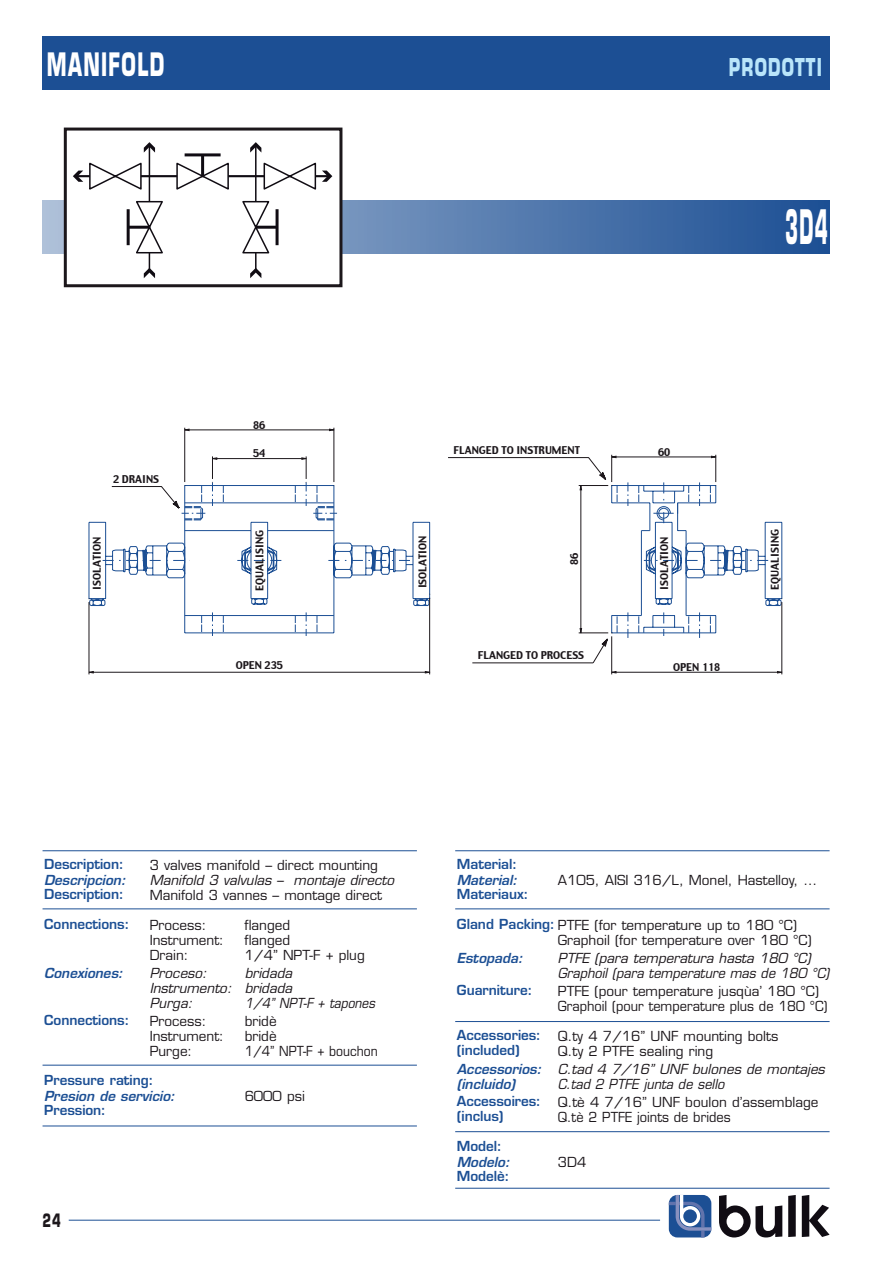
<style>
.page{position:relative;width:893px;height:1263px;background:#fff}
.page>*{position:absolute;margin:0;border:0;box-sizing:border-box;transform-origin:0 0}
.t1{font:700 46.35px "Eurostile";color:#fff;scale:.39 1}
.t2{font:700 31.5px "Eurostile";letter-spacing:.07em;color:#fff;scale:.6 1}
.t3{font:700 24px "Eurostile";letter-spacing:.07em;color:#b9e5fa;scale:.67 1}
.t4{font:700 18px "Eurostile";color:#1c171b;scale:.67 1}
.t5{font:13.5px/15px "Eurostile";color:#1c171b}
.t6{font:italic 13.5px/15px "Eurostile";color:#1c171b}
.t7{font:600 13.5px "Eurostile";letter-spacing:-.005em;color:#1c4f94}
.t8{font:italic 600 13.5px "Eurostile";color:#1c4f94}
.t9{font:13.5px "Eurostile";color:#1c171b;scale:.95 1}
.t10{font:italic 13.5px "Eurostile";color:#1c171b;scale:.9 1}
.t11{font:13.5px "Eurostile";color:#1c171b;scale:.9 1}
.t12{font:10.5px "Charcoal";color:#1c171b}
.s1{font-weight:600;color:#1c4f94}
.s2{font-style:normal}
.s3{font-style:italic}
</style>
<div class="page">
<svg style="left:43px;top:200px;width:786px;height:54px;background:#4d75ab"></svg>
<div style="left:64px;top:128px;width:278px;height:159px;background:#fff;border:3px solid #1c171b"></div>
<hr style="left:149px;top:146px;width:1px;height:124px;background:#100c13">
<svg style="left:144px;top:142px;width:11px;height:11px"></svg>
<svg style="left:144px;top:268px;width:11px;height:10px"></svg>
<hr style="left:77px;top:175px;width:251px;height:2px;background:#100c13">
<hr style="left:255px;top:146px;width:1px;height:124px;background:#100c13">
<svg style="left:250px;top:142px;width:11px;height:11px"></svg>
<svg style="left:250px;top:268px;width:11px;height:10px"></svg>
<svg style="left:134px;top:200px;width:29px;height:55px"></svg>
<hr style="left:128px;top:226px;width:21px;height:3px;background:#100c13">
<hr style="left:127px;top:209px;width:3px;height:36px;background:#100c13">
<svg style="left:175px;top:161px;width:55px;height:29px"></svg>
<hr style="left:201px;top:155px;width:3px;height:21px;background:#100c13">
<hr style="left:185px;top:153px;width:35px;height:3px;background:#100c13">
<svg style="left:262px;top:162px;width:70px;height:28px"></svg>
<svg style="left:73px;top:162px;width:69px;height:28px"></svg>
<svg style="left:242px;top:200px;width:29px;height:54px"></svg>
<hr style="left:256px;top:226px;width:21px;height:3px;background:#100c13">
<hr style="left:275px;top:209px;width:3px;height:36px;background:#100c13">
<div style="left:43px;top:37px;width:786px;height:53px;background:#1c4f94"></div>
<svg style="left:88px;top:427px;width:695px;height:248px"></svg>
<hr style="left:43px;top:909px;width:374px;height:1px;background:#1c4f94">
<hr style="left:43px;top:1065px;width:374px;height:1px;background:#1c4f94">
<hr style="left:43px;top:1126px;width:374px;height:1px;background:#1c4f94">
<hr style="left:43px;top:850px;width:374px;height:1px;background:#1c4f94">
<hr style="left:455px;top:909px;width:374px;height:1px;background:#1c4f94">
<hr style="left:455px;top:1021px;width:374px;height:1px;background:#1c4f94">
<hr style="left:455px;top:1131px;width:374px;height:1px;background:#1c4f94">
<hr style="left:455px;top:1188px;width:374px;height:1px;background:#1c4f94">
<hr style="left:455px;top:850px;width:374px;height:1px;background:#1c4f94">
<hr style="left:69px;top:1220px;width:591px;height:1px;background:#1c4f94">
<svg style="left:719px;top:1195px;width:63px;height:42px"></svg>
<svg style="left:788px;top:1195px;width:7px;height:42px"></svg>
<svg style="left:801px;top:1195px;width:28px;height:42px"></svg>
<svg style="left:668px;top:1195px;width:43px;height:42px;background:#5779ae"></svg>
<h2 class="t2" style="left:47px;top:45px;width:197px">MANIFOLD</h2>
<p class="t12" style="left:113px;top:473px;width:47px">2 DRAINS</p>
<p class="t12" style="left:253px;top:418px;width:14px">86</p>
<p class="t12" style="left:253px;top:447px;width:14px">54</p>
<h3 class="t3" style="left:729px;top:52px;width:140px">PRODOTTI</h3>
<h1 class="t1" style="left:785px;top:198px;width:111px">3D4</h1>
<p class="t12" style="left:453px;top:443px;width:128px">FLANGED TO INSTRUMENT</p>
<p class="t12" style="left:658px;top:445px;width:14px">60</p>
<p class="t12" style="left:253px;top:591px;width:62px;rotate:-90deg">EQUALISING</p>
<p class="t12" style="left:657px;top:590px;width:54px;rotate:-90deg">ISOLATION</p>
<p class="t12" style="left:768px;top:590px;width:62px;rotate:-90deg">EQUALISING</p>
<p class="t12" style="left:90px;top:590px;width:54px;rotate:-90deg">ISOLATION</p>
<p class="t12" style="left:415px;top:588px;width:54px;rotate:-90deg">ISOLATION</p>
<p class="t12" style="left:567px;top:565px;width:14px;rotate:-90deg">86</p>
<p class="t12" style="left:477px;top:649px;width:108px">FLANGED TO PROCESS</p>
<p class="t12" style="left:236px;top:659px;width:49px">OPEN 235</p>
<p class="t12" style="left:673px;top:660px;width:49px">OPEN 118</p>
<p class="t7" style="left:44px;top:856px;width:81px">Description:</p>
<p class="t5" style="left:150px;top:857px;width:230px">3 valves manifold – direct mounting</p>
<p class="t8" style="left:44px;top:871px;width:87px">Descripcion:</p>
<p class="t6" style="left:150px;top:872px;width:249px">Manifold 3 valvulas – montaje directo</p>
<p class="t7" style="left:44px;top:886px;width:81px">Description:</p>
<p class="t5" style="left:150px;top:887px;width:234px">Manifold 3 vannes – montage direct</p>
<p class="t7" style="left:44px;top:916px;width:87px">Connections:</p>
<p class="t5" style="left:150px;top:917px;width:58px">Process:</p>
<p class="t5" style="left:245px;top:917px;width:47px">flanged</p>
<p class="t5" style="left:150px;top:932px;width:76px">Instrument:</p>
<p class="t5" style="left:245px;top:932px;width:47px">flanged</p>
<p class="t5" style="left:150px;top:947px;width:40px">Drain:</p>
<p class="t5" style="left:245px;top:947px;width:122px">1/4” NPT-F + plug</p>
<p class="t8" style="left:44px;top:964px;width:84px">Conexiones:</p>
<p class="t6" style="left:150px;top:965px;width:62px">Proceso:</p>
<p class="t6" style="left:150px;top:965px;width:147px;text-align:justify;text-indent:95px">bridada Instrumento: bridada Purga:</p>
<p class="t10" style="left:245px;top:995px;width:150px">1/4” NPT-F + tapones</p>
<p class="t7" style="left:44px;top:1012px;width:87px">Connections:</p>
<p class="t5" style="left:150px;top:1013px;width:58px">Process:</p>
<p class="t5" style="left:245px;top:1013px;width:33px">bridè</p>
<p class="t5" style="left:150px;top:1028px;width:76px">Instrument:</p>
<p class="t5" style="left:245px;top:1028px;width:33px">bridè</p>
<p class="t5" style="left:150px;top:1043px;width:44px">Purge:</p>
<p class="t11" style="left:245px;top:1043px;width:149px">1/4” NPT-F + bouchon</p>
<p class="t7" style="left:44px;top:1072px;width:111px">Pressure rating:</p>
<p class="t8" style="left:44px;top:1087px;width:136px">Presion de servicio:</p>
<p class="t5" style="left:245px;top:1088px;width:62px">6000 psi</p>
<p class="t7" style="left:44px;top:1102px;width:63px">Pression:</p>
<h3 class="t4" style="left:43px;top:1209px;width:29px">24</h3>
<p class="t7" style="left:457px;top:856px;width:62px">Material:</p>
<p class="t8" style="left:456px;top:871px;width:66px">Material:</p>
<p class="t5" style="left:557px;top:872px;width:260px">A105, AISI 316/L, Monel, Hastelloy, …</p>
<p class="t7" style="left:457px;top:886px;width:73px">Materiaux:</p>
<p class="t5" style="left:557px;top:917px;width:255px;text-indent:-101px"><span class="s1">Gland Packing:</span> PTFE (for temperature up to 180 °C)<br>Graphoil (for temperature over 180 °C)</p>
<p class="t8" style="left:456px;top:949px;width:71px">Estopada:</p>
<p class="t6" style="left:557px;top:950px;width:276px">PTFE (para temperatura hasta 180 °C)<br>Graphoil (para temperature mas de 180 °C)</p>
<p class="t7" style="left:457px;top:982px;width:77px">Guarniture:</p>
<p class="t5" style="left:557px;top:983px;width:271px">PTFE (pour temperature jusqùa’ 180 °C)<br>Graphoil (pour temperature plus de 180 °C)</p>
<p class="t5" style="left:457px;top:1028px;width:323px"><span class="s1">Accessories:</span> Q.ty 4 7/16” UNF mounting bolts <span class="s1">(included)</span></p>
<p class="t6" style="left:456px;top:1042px;width:373px;line-height:18px;text-indent:101px"><span class="s2">Q.ty 2 PTFE sealing ring<br></span><span class="s1">Accessorios:</span> C.tad 4 7/16” UNF bulones de montajes</p>
<p class="t8" style="left:456px;top:1075px;width:64px">(incluido)</p>
<p class="t5" style="left:457px;top:1075px;width:363px;line-height:18px;text-indent:101px"><span class="s3">C.tad 2 PTFE junta de sello<br></span><span class="s1">Accessoires:</span> Q.tè 4 7/16” UNF boulon d’assemblage</p>
<p class="t7" style="left:457px;top:1108px;width:48px">(inclus)</p>
<p class="t9" style="left:557px;top:1109px;width:183px">Q.tè 2 PTFE joints de brides</p>
<p class="t7" style="left:457px;top:1138px;width:46px">Model:</p>
<p class="t8" style="left:456px;top:1153px;width:58px">Modelo:</p>
<p class="t5" style="left:557px;top:1154px;width:30px">3D4</p>
<p class="t7" style="left:457px;top:1168px;width:54px">Modelè:</p>
</div>
